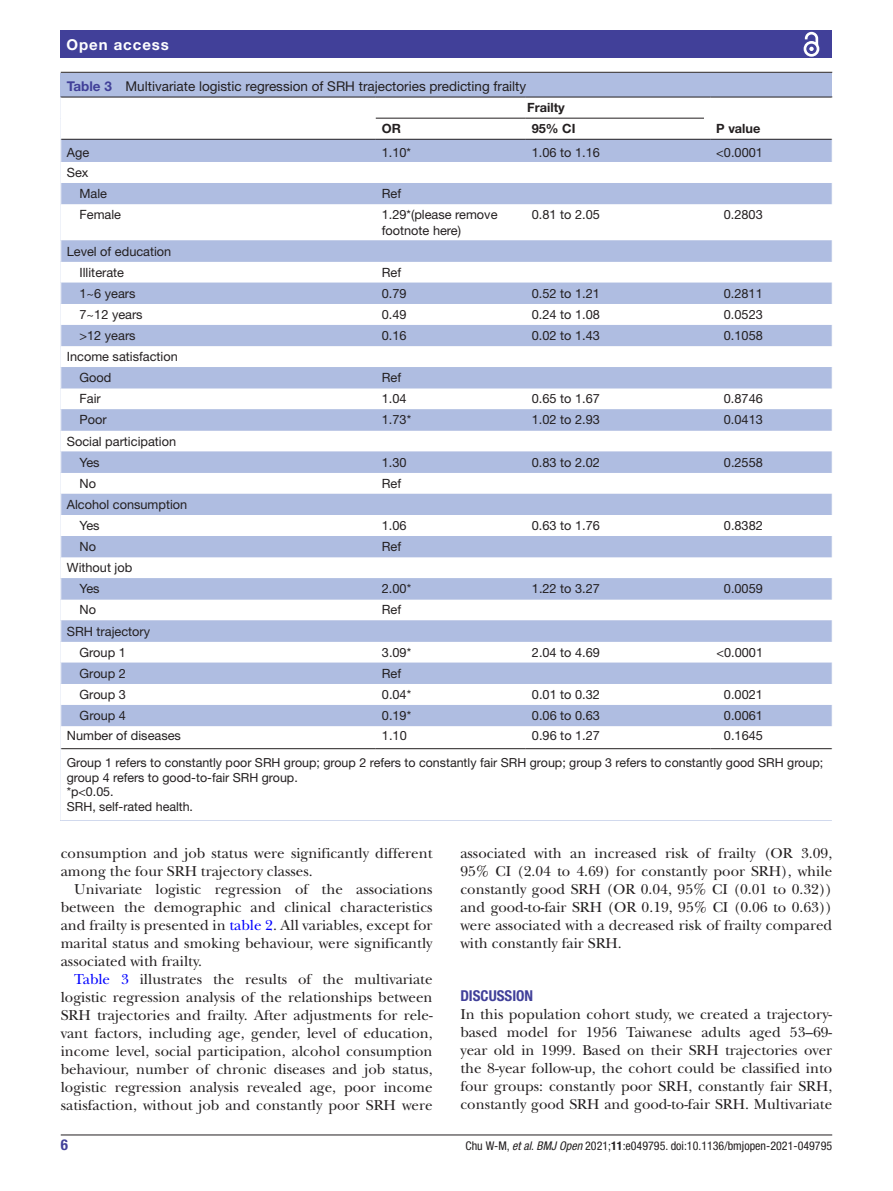
<style>
.page{position:relative;width:893px;height:1191px;background:#fff}
.page>*{position:absolute;margin:0;border:0;box-sizing:border-box;transform-origin:0 0}
.t1{font:15px/18px "New Baskerville";color:#231f20;text-align:justify}
.t2{font:700 condensed 15px "Helvetica Neue LT Std";color:#414099}
.t3{font:700 15px "Helvetica Neue LT Std";letter-spacing:.065em;color:#fff}
.t4{font:13.5px "Helvetica Neue LT Std";color:#231f20}
.t5{font:12.75px/21.1px "Helvetica Neue LT Std";color:#231f20}
.t6{font:700 12.75px "Helvetica Neue LT Std";color:#231f20}
.t7{font:12.45px/15px "Helvetica Neue LT Std";color:#231f20}
.t8{font:condensed 12px "Helvetica Neue LT Std";color:#231f20}
.s1{font-weight:700;color:#414099}
.s2{color:#00f}
.s3{font-style:italic}
.s4{font-weight:700}
</style>
<div class="page">
<hr style="left:61px;top:1134px;width:771px;height:1px;background:#231f20">
<div style="left:61px;top:31px;width:771px;height:27px;background:#414099"></div>
<svg style="left:803px;top:31px;width:17px;height:26px"></svg>
<div style="left:61px;top:73px;width:771px;height:747px;background:#afbde1"></div>
<hr style="left:61px;top:72px;width:771px;height:1px;background:#231f20">
<div style="left:61px;top:98px;width:771px;height:722px;background:#fff"></div>
<svg style="left:61px;top:140px;width:771px;height:586px"></svg>
<hr style="left:61px;top:139px;width:315px;height:1px;background:#231f20">
<hr style="left:710px;top:139px;width:122px;height:1px;background:#231f20">
<hr style="left:61px;top:97px;width:315px;height:1px;background:#231f20">
<hr style="left:376px;top:97px;width:150px;height:1px;background:#231f20">
<hr style="left:526px;top:97px;width:184px;height:1px;background:#231f20">
<hr style="left:710px;top:97px;width:122px;height:1px;background:#231f20">
<hr style="left:376px;top:118px;width:150px;height:1px;background:#231f20">
<hr style="left:376px;top:139px;width:150px;height:1px;background:#231f20">
<hr style="left:526px;top:118px;width:184px;height:1px;background:#231f20">
<hr style="left:526px;top:139px;width:184px;height:1px;background:#231f20">
<hr style="left:61px;top:748px;width:315px;height:1px;background:#231f20">
<hr style="left:376px;top:748px;width:150px;height:1px;background:#231f20">
<hr style="left:526px;top:748px;width:184px;height:1px;background:#231f20">
<hr style="left:710px;top:748px;width:122px;height:1px;background:#231f20">
<svg style="left:60px;top:97px;width:1px;height:107px"></svg>
<svg style="left:60px;top:240px;width:1px;height:508px"></svg>
<hr style="left:67px;top:780px;width:765px;height:2px;background:#fff">
<hr style="left:67px;top:795px;width:765px;height:2px;background:#fff">
<hr style="left:67px;top:810px;width:765px;height:2px;background:#fff">
<svg style="left:704px;top:116px;width:6px;height:4px"></svg>
<p class="t3" style="left:66px;top:35px;width:104px">Open access</p>
<p class="t4" style="left:67px;top:78px;width:461px"><span class="s1">Table 3</span> Multivariate logistic regression of SRH trajectories predicting frailty</p>
<p class="t6" style="left:527px;top:100px;width:39px">Frailty</p>
<p class="t6" style="left:382px;top:121px;width:21px">OR</p>
<p class="t6" style="left:532px;top:121px;width:45px">95% CI</p>
<p class="t6" style="left:716px;top:121px;width:46px">P value</p>
<p class="t5" style="left:67px;top:142px;width:24px">Age</p>
<p class="t5" style="left:382px;top:142px;width:31px">1.10*</p>
<p class="t5" style="left:532px;top:142px;width:70px">1.06 to 1.16</p>
<p class="t5" style="left:716px;top:142px;width:48px">&lt;0.0001</p>
<p class="t5" style="left:80px;top:162px;width:29px;text-indent:-13px">Sex<br>Male</p>
<p class="t5" style="left:382px;top:183px;width:21px">Ref</p>
<p class="t5" style="left:80px;top:204px;width:43px">Female</p>
<p class="t5" style="left:382px;top:207px;width:117px;line-height:15.3px">1.29*(please remove footnote here)</p>
<p class="t5" style="left:532px;top:204px;width:70px">0.81 to 2.05</p>
<p class="t5" style="left:724px;top:204px;width:40px">0.2803</p>
<p class="t5" style="left:80px;top:240px;width:93px;text-indent:-13px">Level of education<br>Illiterate</p>
<p class="t5" style="left:382px;top:261px;width:21px">Ref</p>
<p class="t5" style="left:80px;top:282px;width:58px">1~6 years</p>
<p class="t5" style="left:382px;top:282px;width:26px">0.79</p>
<p class="t5" style="left:532px;top:282px;width:70px">0.52 to 1.21</p>
<p class="t5" style="left:724px;top:282px;width:40px">0.2811</p>
<p class="t5" style="left:80px;top:304px;width:65px">7~12 years</p>
<p class="t5" style="left:382px;top:304px;width:26px">0.49</p>
<p class="t5" style="left:532px;top:304px;width:70px">0.24 to 1.08</p>
<p class="t5" style="left:724px;top:304px;width:40px">0.0523</p>
<p class="t5" style="left:80px;top:325px;width:58px">&gt;12 years</p>
<p class="t5" style="left:382px;top:325px;width:26px">0.16</p>
<p class="t5" style="left:532px;top:325px;width:70px">0.02 to 1.43</p>
<p class="t5" style="left:724px;top:325px;width:40px">0.1058</p>
<p class="t5" style="left:80px;top:346px;width:100px;text-indent:-13px">Income satisfaction<br>Good</p>
<p class="t5" style="left:382px;top:367px;width:21px">Ref</p>
<p class="t5" style="left:80px;top:388px;width:23px">Fair</p>
<p class="t5" style="left:382px;top:388px;width:26px">1.04</p>
<p class="t5" style="left:532px;top:388px;width:70px">0.65 to 1.67</p>
<p class="t5" style="left:724px;top:388px;width:40px">0.8746</p>
<p class="t5" style="left:80px;top:409px;width:29px">Poor</p>
<p class="t5" style="left:382px;top:409px;width:31px">1.73*</p>
<p class="t5" style="left:532px;top:409px;width:70px">1.02 to 2.93</p>
<p class="t5" style="left:724px;top:409px;width:40px">0.0413</p>
<p class="t5" style="left:80px;top:430px;width:98px;text-indent:-13px">Social participation<br>Yes</p>
<p class="t5" style="left:382px;top:451px;width:26px">1.30</p>
<p class="t5" style="left:532px;top:451px;width:70px">0.83 to 2.02</p>
<p class="t5" style="left:724px;top:451px;width:40px">0.2558</p>
<p class="t5" style="left:80px;top:472px;width:18px">No</p>
<p class="t5" style="left:382px;top:472px;width:21px">Ref</p>
<p class="t5" style="left:80px;top:493px;width:109px;text-indent:-13px">Alcohol consumption<br>Yes</p>
<p class="t5" style="left:382px;top:515px;width:26px">1.06</p>
<p class="t5" style="left:532px;top:515px;width:70px">0.63 to 1.76</p>
<p class="t5" style="left:724px;top:515px;width:40px">0.8382</p>
<p class="t5" style="left:80px;top:536px;width:18px">No</p>
<p class="t5" style="left:382px;top:536px;width:21px">Ref</p>
<p class="t5" style="left:80px;top:557px;width:54px;text-indent:-13px">Without job<br>Yes</p>
<p class="t5" style="left:382px;top:578px;width:31px">2.00*</p>
<p class="t5" style="left:532px;top:578px;width:70px">1.22 to 3.27</p>
<p class="t5" style="left:724px;top:578px;width:40px">0.0059</p>
<p class="t5" style="left:80px;top:599px;width:18px">No</p>
<p class="t5" style="left:382px;top:599px;width:21px">Ref</p>
<p class="t5" style="left:80px;top:620px;width:72px;text-indent:-13px">SRH trajectory<br>Group 1</p>
<p class="t5" style="left:382px;top:641px;width:31px">3.09*</p>
<p class="t5" style="left:532px;top:641px;width:70px">2.04 to 4.69</p>
<p class="t5" style="left:716px;top:641px;width:48px">&lt;0.0001</p>
<p class="t5" style="left:80px;top:662px;width:48px">Group 2</p>
<p class="t5" style="left:382px;top:662px;width:21px">Ref</p>
<p class="t5" style="left:80px;top:683px;width:48px">Group 3</p>
<p class="t5" style="left:382px;top:683px;width:31px">0.04*</p>
<p class="t5" style="left:532px;top:683px;width:70px">0.01 to 0.32</p>
<p class="t5" style="left:724px;top:683px;width:40px">0.0021</p>
<p class="t5" style="left:80px;top:704px;width:48px">Group 4</p>
<p class="t5" style="left:382px;top:704px;width:31px">0.19*</p>
<p class="t5" style="left:532px;top:704px;width:70px">0.06 to 0.63</p>
<p class="t5" style="left:724px;top:704px;width:40px">0.0061</p>
<p class="t5" style="left:67px;top:724px;width:116px">Number of diseases</p>
<p class="t5" style="left:382px;top:724px;width:26px">1.10</p>
<p class="t5" style="left:532px;top:724px;width:70px">0.96 to 1.27</p>
<p class="t5" style="left:724px;top:724px;width:40px">0.1645</p>
<p class="t7" style="left:67px;top:754px;width:758px">Group 1 refers to constantly poor SRH group; group 2 refers to constantly fair SRH group; group 3 refers to constantly good SRH group; group 4 refers to good-to-fair SRH group.<br>*p&lt;0.05.<br>SRH, self-rated health.</p>
<p class="t1" style="left:61px;top:844px;width:373px">consumption and job status were significantly different among the four SRH trajectory classes.</p>
<p class="t1" style="left:61px;top:880px;width:373px;text-indent:14px">Univariate logistic regression of the associations between the demographic and clinical characteristics and frailty is presented in <span class="s2">table 2</span>. All variables, except for marital status and smoking behaviour, were significantly associated with frailty.</p>
<p class="t1" style="left:61px;top:970px;width:373px;text-indent:14px"><span class="s2">Table 3</span> illustrates the results of the multivariate logistic regression analysis of the relationships between SRH trajectories and frailty. After adjustments for rele&shy;vant factors, including age, gender, level of education, income level, social participation, alcohol consumption behaviour, number of chronic diseases and job status, logistic regression analysis revealed age, poor income satisfaction, without job and constantly poor SRH were</p>
<p class="t1" style="left:460px;top:844px;width:373px">associated with an increased risk of frailty (OR 3.09, 95% CI (2.04 to 4.69) for constantly poor SRH), while constantly good SRH (OR 0.04, 95% CI (0.01 to 0.32)) and good-to-fair SRH (OR 0.19, 95% CI (0.06 to 0.63)) were associated with a decreased risk of frailty compared with constantly fair SRH.</p>
<p class="t2" style="left:460px;top:987px;width:74px">DISCUSSION</p>
<p class="t1" style="left:460px;top:1005px;width:373px">In this population cohort study, we created a trajectory&shy;based model for 1956 Taiwanese adults aged 53–69- year old in 1999. Based on their SRH trajectories over the 8-year follow-up, the cohort could be classified into four groups: constantly poor SRH, constantly fair SRH, constantly good SRH and good-to-fair SRH. Multivariate</p>
<p class="t2" style="left:61px;top:1135px;width:9px">6</p>
<p class="t8" style="left:465px;top:1138px;width:368px">Chu W-M, <span class="s3">et al</span>. <span class="s3">BMJ Open</span> 2021;<span class="s4">11</span>:e049795. doi:10.1136/bmjopen-2021-049795</p>
</div>
